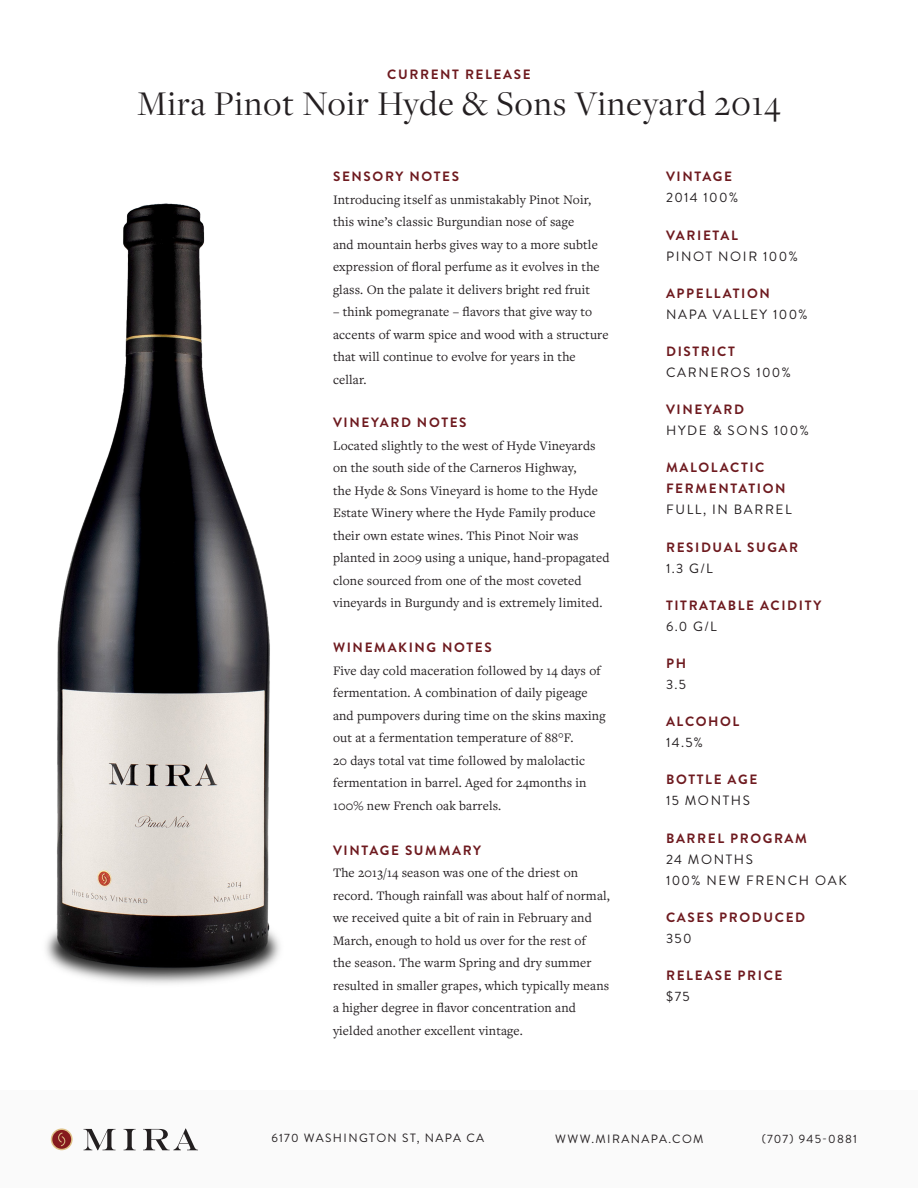
<style>
.page{position:relative;width:918px;height:1188px;background:#fff}
.page>*{position:absolute;margin:0;border:0;box-sizing:border-box;transform-origin:0 0}
.t1{font:36px "Freight Disp Pro";letter-spacing:.03em;color:#241f21}
.t2{font:13.5px/22.5px "Freight Text Pro";letter-spacing:.01em;color:#241f21}
.t3{font:700 13.5px "Brandon Grotesque";letter-spacing:.12em;color:#6e1a1f}
.t4{font:13.5px "Brandon Grotesque";letter-spacing:.12em;color:#241f21}
.t5{font:12px "Brandon Grotesque";letter-spacing:.12em;color:#241f21}
.t6{font:12px "Brandon Grotesque";letter-spacing:.1em;color:#241f21}
</style>
<div class="page">
<div style="left:0;top:1091px;width:918px;height:97px;background:#fafafa"></div>
<svg style="left:51px;top:1129px;width:22px;height:21px"></svg>
<svg style="left:52px;top:1130px;width:19px;height:19px"></svg>
<svg style="left:84px;top:1129px;width:32px;height:21px"></svg>
<svg style="left:143px;top:1129px;width:55px;height:21px"></svg>
<svg style="left:124px;top:1129px;width:12px;height:21px"></svg>
<img style="left:46px;top:203px;width:234px;height:781px">
<p class="t3" style="left:387px;top:64px;width:145px">CURRENT RELEASE</p>
<p class="t1" style="left:137px;top:80px;width:645px">Mira Pinot Noir Hyde &amp; Sons Vineyard 2014</p>
<p class="t3" style="left:333px;top:167px;width:127px">SENSORY NOTES</p>
<p class="t2" style="left:333px;top:188px;width:268px">Introducing itself as unmistakably Pinot Noir, this wine’s classic Burgundian nose of sage<br>and mountain herbs gives way to a more subtle expression of floral perfume as it evolves in the glass. On the palate it delivers bright red fruit</p>
<p class="t2" style="left:333px;top:300px;width:277px">– think pomegranate – flavors that give way to accents of warm spice and wood with a structure that will continue to evolve for years in the cellar.</p>
<p class="t3" style="left:333px;top:413px;width:135px">VINEYARD NOTES</p>
<p class="t2" style="left:333px;top:434px;width:278px">Located slightly to the west of Hyde Vineyards on the south side of the Carneros Highway,<br>the Hyde &amp; Sons Vineyard is home to the Hyde Estate Winery where the Hyde Family produce their own estate wines. This Pinot Noir was planted in 2009 using a unique, hand-propagated clone sourced from one of the most coveted vineyards in Burgundy and is extremely limited.</p>
<p class="t3" style="left:333px;top:638px;width:160px">WINEMAKING NOTES</p>
<p class="t2" style="left:333px;top:659px;width:274px">Five day cold maceration followed by 14 days of fermentation. A combination of daily pigeage and pumpovers during time on the skins maxing out at a fermentation temperature of 88°F.<br>20 days total vat time followed by malolactic fermentation in barrel. Aged for 24months in 100% new French oak barrels.</p>
<p class="t3" style="left:333px;top:841px;width:150px">VINTAGE SUMMARY</p>
<p class="t2" style="left:333px;top:861px;width:278px">The 2013/14 season was one of the driest on record. Though rainfall was about half of normal, we received quite a bit of rain in February and March, enough to hold us over for the rest of<br>the season. The warm Spring and dry summer resulted in smaller grapes, which typically means a higher degree in flavor concentration and yielded another excellent vintage.</p>
<p class="t3" style="left:666px;top:167px;width:68px">VINTAGE</p>
<p class="t4" style="left:666px;top:189px;width:74px">2014 100%</p>
<p class="t3" style="left:666px;top:226px;width:73px">VARIETAL</p>
<p class="t4" style="left:666px;top:247px;width:133px">PINOT NOIR 100%</p>
<p class="t3" style="left:666px;top:284px;width:105px">APPELLATION</p>
<p class="t4" style="left:666px;top:305px;width:143px">NAPA VALLEY 100%</p>
<p class="t3" style="left:666px;top:342px;width:70px">DISTRICT</p>
<p class="t4" style="left:666px;top:363px;width:126px">CARNEROS 100%</p>
<p class="t3" style="left:666px;top:400px;width:79px">VINEYARD</p>
<p class="t4" style="left:666px;top:421px;width:144px">HYDE &amp; SONS 100%</p>
<p class="t3" style="left:666px;top:458px;width:100px">MALOLACTIC</p>
<p class="t3" style="left:666px;top:479px;width:121px">FERMENTATION</p>
<p class="t4" style="left:666px;top:501px;width:127px">FULL, IN BARREL</p>
<p class="t3" style="left:666px;top:538px;width:134px">RESIDUAL SUGAR</p>
<p class="t4" style="left:666px;top:559px;width:48px">1.3 G/L</p>
<p class="t3" style="left:666px;top:596px;width:157px">TITRATABLE ACIDITY</p>
<p class="t4" style="left:666px;top:617px;width:52px">6.0 G/L</p>
<p class="t3" style="left:666px;top:654px;width:21px">PH</p>
<p class="t4" style="left:666px;top:675px;width:22px">3.5</p>
<p class="t3" style="left:666px;top:712px;width:75px">ALCOHOL</p>
<p class="t4" style="left:666px;top:733px;width:39px">14.5%</p>
<p class="t3" style="left:666px;top:770px;width:93px">BOTTLE AGE</p>
<p class="t4" style="left:666px;top:792px;width:85px">15 MONTHS</p>
<p class="t3" style="left:666px;top:829px;width:142px">BARREL PROGRAM</p>
<p class="t4" style="left:666px;top:850px;width:89px">24 MONTHS</p>
<p class="t4" style="left:666px;top:871px;width:182px">100% NEW FRENCH OAK</p>
<p class="t3" style="left:666px;top:908px;width:141px">CASES PRODUCED</p>
<p class="t4" style="left:666px;top:929px;width:27px">350</p>
<p class="t3" style="left:666px;top:966px;width:118px">RELEASE PRICE</p>
<p class="t4" style="left:666px;top:987px;width:25px">$75</p>
<p class="t5" style="left:271px;top:1130px;width:214px">6170 WASHINGTON ST, NAPA CA</p>
<p class="t5" style="left:555px;top:1131px;width:150px">WWW.MIRANAPA.COM</p>
<p class="t6" style="left:762px;top:1131px;width:97px">(707) 945-0881</p>
</div>
